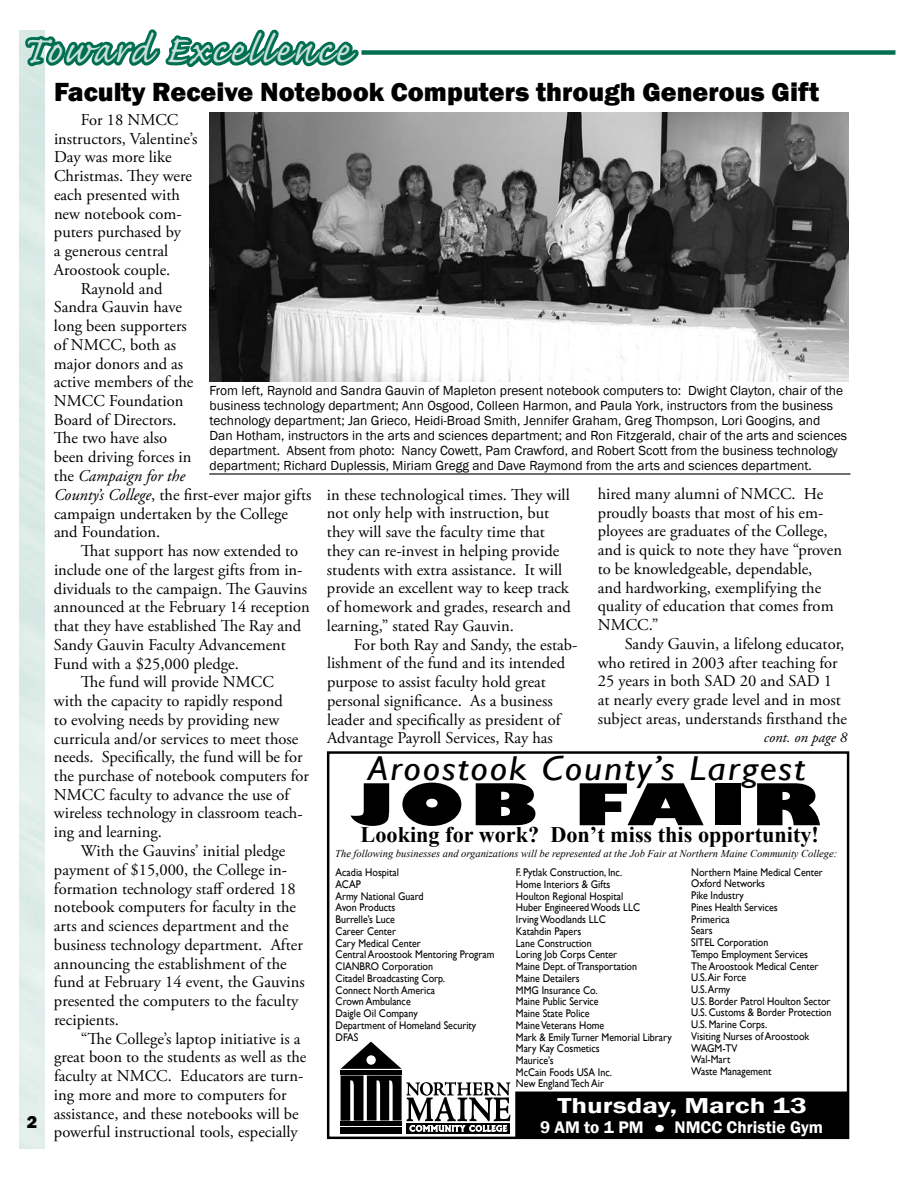
<style>
.page{position:relative;width:918px;height:1188px;background:#fff}
.page>*{position:absolute;margin:0;border:0;box-sizing:border-box;transform-origin:0 0}
.t1{font:800 56.25px "Gill Sans";letter-spacing:.07em;color:#000;scale:1.37 1}
.t2{font:49.5px "Caflisch Script Pro";letter-spacing:.05em;color:#cce2dc}
.t3{font:italic 34.65px "Gill Sans";letter-spacing:.05em;color:#000;scale:1.12 1}
.t4{font:800 27px "Franklin Gothic";color:#000}
.t5{font:700 22.2px "Times New Roman";color:#000}
.t6{font:600 22.2px "Franklin Gothic";color:#fff;scale:1.3 1}
.t7{font:800 18px "Franklin Gothic";color:#000}
.t8{font:600 17.25px "Franklin Gothic";color:#fff}
.t9{font:16.5px/18.8px "Adobe Garamond Pro";color:#000}
.t10{font:italic 16.5px "Adobe Garamond Pro";color:#000}
.t11{font:italic 15px "Adobe Garamond Pro";color:#000}
.t12{font:13.5px/15px "Franklin Gothic";color:#000}
.t13{font:11.1px/11.7px "Gill Sans";color:#000;scale:.9 1}
.t14{font:italic 10.5px "Times New Roman";color:#000}
.s1{font-style:normal}
.s2{font-style:italic}
</style>
<div class="page">
<div style="left:361px;top:50px;width:534px;height:5px;background:#006f51"></div>
<svg style="left:23px;top:29px;width:336px;height:43px"></svg>
<img style="left:210px;top:113px;width:638px;height:268px">
<hr style="left:209px;top:473px;width:641px;height:2px;background:#000">
<div style="left:406px;top:1123px;width:104px;height:11px;background:#000"></div>
<svg style="left:341px;top:1042px;width:61px;height:27px"></svg>
<div style="left:341px;top:1127px;width:61px;height:7px;background:#000"></div>
<hr style="left:341px;top:1070px;width:61px;height:4px;background:#000">
<svg style="left:366px;top:1055px;width:10px;height:10px"></svg>
<svg style="left:341px;top:1076px;width:169px;height:56px"></svg>
<div style="left:327px;top:751px;width:522px;height:388px;border:2px solid #000"></div>
<div style="left:516px;top:1092px;width:332px;height:45px;background:#000"></div>
<div style="left:515px;top:1092px;width:333px;height:46px;border:1px solid #000"></div>
<h2 class="t2" style="left:21px;top:25px;width:330px">Toward Excellence</h2>
<p class="t7" style="left:27px;top:1110px;width:12px">2</p>
<h3 class="t4" style="left:54px;top:74px;width:767px">Faculty Receive Notebook Computers through Generous Gift</h3>
<p class="t9" style="left:81px;top:111px;width:99px">For 18 NMCC</p>
<p class="t9" style="left:54px;top:130px;width:145px">instructors, Valentine’s</p>
<p class="t9" style="left:54px;top:148px;width:119px">Day was more like</p>
<p class="t9" style="left:54px;top:167px;width:139px">Christmas. They were</p>
<p class="t9" style="left:54px;top:186px;width:127px">each presented with</p>
<p class="t9" style="left:54px;top:205px;width:129px">new notebook com-</p>
<p class="t9" style="left:54px;top:223px;width:129px">puters purchased by</p>
<p class="t9" style="left:54px;top:242px;width:116px">a generous central</p>
<p class="t9" style="left:54px;top:261px;width:118px">Aroostook couple.</p>
<p class="t9" style="left:81px;top:280px;width:83px">Raynold and</p>
<p class="t9" style="left:54px;top:298px;width:130px">Sandra Gauvin have</p>
<p class="t9" style="left:54px;top:317px;width:134px">long been supporters</p>
<p class="t9" style="left:54px;top:336px;width:124px">of NMCC, both as</p>
<p class="t9" style="left:54px;top:354px;width:131px">major donors and as</p>
<p class="t9" style="left:54px;top:373px;width:141px">active members of the</p>
<p class="t9" style="left:54px;top:392px;width:131px">NMCC Foundation</p>
<p class="t9" style="left:54px;top:411px;width:124px">Board of Directors.</p>
<p class="t9" style="left:54px;top:429px;width:115px">The two have also</p>
<p class="t9" style="left:54px;top:448px;width:139px">been driving forces in</p>
<p class="t10" style="left:54px;top:466px;width:133px"><span class="s1">the</span> Campaign for the</p>
<p class="t9" style="left:54px;top:486px;width:259px"><span class="s2">County’s College</span>, the first-ever major gifts</p>
<p class="t9" style="left:54px;top:505px;width:236px">campaign undertaken by the College</p>
<p class="t9" style="left:54px;top:523px;width:108px">and Foundation.</p>
<p class="t9" style="left:81px;top:542px;width:219px">That support has now extended to</p>
<p class="t9" style="left:54px;top:561px;width:250px">include one of the largest gifts from in-</p>
<p class="t9" style="left:54px;top:580px;width:255px">dividuals to the campaign. The Gauvins</p>
<p class="t9" style="left:54px;top:598px;width:257px">announced at the February 14 reception</p>
<p class="t9" style="left:54px;top:617px;width:249px">that they have established The Ray and</p>
<p class="t9" style="left:54px;top:636px;width:233px">Sandy Gauvin Faculty Advancement</p>
<p class="t9" style="left:54px;top:655px;width:186px">Fund with a $25,000 pledge.</p>
<p class="t9" style="left:81px;top:673px;width:194px">The fund will provide NMCC</p>
<p class="t9" style="left:54px;top:692px;width:231px">with the capacity to rapidly respond</p>
<p class="t9" style="left:54px;top:711px;width:227px">to evolving needs by providing new</p>
<p class="t9" style="left:54px;top:729px;width:246px">curricula and/or services to meet those</p>
<p class="t9" style="left:54px;top:748px;width:250px">needs. Specifically, the fund will be for</p>
<p class="t9" style="left:54px;top:767px;width:256px">the purchase of notebook computers for</p>
<p class="t9" style="left:54px;top:786px;width:237px">NMCC faculty to advance the use of</p>
<p class="t9" style="left:54px;top:804px;width:250px">wireless technology in classroom teach-</p>
<p class="t9" style="left:54px;top:823px;width:110px">ing and learning.</p>
<p class="t9" style="left:81px;top:842px;width:206px">With the Gauvins’ initial pledge</p>
<p class="t9" style="left:54px;top:861px;width:235px">payment of $15,000, the College in-</p>
<p class="t9" style="left:54px;top:880px;width:243px">formation technology staff ordered 18</p>
<p class="t9" style="left:54px;top:898px;width:244px">notebook computers for faculty in the</p>
<p class="t9" style="left:54px;top:917px;width:236px">arts and sciences department and the</p>
<p class="t9" style="left:54px;top:936px;width:250px">business technology department. After</p>
<p class="t9" style="left:54px;top:955px;width:234px">announcing the establishment of the</p>
<p class="t9" style="left:54px;top:973px;width:252px">fund at February 14 event, the Gauvins</p>
<p class="t9" style="left:54px;top:992px;width:246px">presented the computers to the faculty</p>
<p class="t9" style="left:54px;top:1011px;width:67px">recipients.</p>
<p class="t9" style="left:81px;top:1030px;width:221px">“The College’s laptop initiative is a</p>
<p class="t9" style="left:54px;top:1048px;width:254px">great boon to the students as well as the</p>
<p class="t9" style="left:54px;top:1067px;width:251px">faculty at NMCC. Educators are turn-</p>
<p class="t9" style="left:54px;top:1086px;width:234px">ing more and more to computers for</p>
<p class="t9" style="left:54px;top:1105px;width:246px">assistance, and these notebooks will be</p>
<p class="t9" style="left:54px;top:1123px;width:245px">powerful instructional tools, especially</p>
<p class="t12" style="left:210px;top:384px;width:639px">From left, Raynold and Sandra Gauvin of Mapleton present notebook computers to: Dwight Clayton, chair of the business technology department; Ann Osgood, Colleen Harmon, and Paula York, instructors from the business technology department; Jan Grieco, Heidi-Broad Smith, Jennifer Graham, Greg Thompson, Lori Googins, and Dan Hotham, instructors in the arts and sciences department; and Ron Fitzgerald, chair of the arts and sciences department. Absent from photo: Nancy Cowett, Pam Crawford, and Robert Scott from the business technology department; Richard Duplessis, Miriam Gregg and Dave Raymond from the arts and sciences department.</p>
<p class="t9" style="left:598px;top:485px;width:246px">hired many alumni of NMCC. He proudly boasts that most of his em&shy;ployees are graduates of the College, and is quick to note they have “proven to be knowledgeable, dependable,<br>and hardworking, exemplifying the quality of education that comes from<br>NMCC.”</p>
<p class="t9" style="left:598px;top:635px;width:251px;text-indent:27px">Sandy Gauvin, a lifelong educator, who retired in 2003 after teaching for 25 years in both SAD 20 and SAD 1 at nearly every grade level and in most subject areas, understands firsthand the</p>
<p class="t9" style="left:327px;top:486px;width:246px">in these technological times. They will not only help with instruction, but they will save the faculty time that they can re-invest in helping provide students with extra assistance. It will provide an excellent way to keep track of homework and grades, research and learning,” stated Ray Gauvin.</p>
<p class="t9" style="left:327px;top:635px;width:252px;text-indent:27px">For both Ray and Sandy, the estab&shy;lishment of the fund and its intended purpose to assist faculty hold great personal significance. As a business leader and specifically as president of Advantage Payroll Services, Ray has</p>
<p class="t11" style="left:764px;top:728px;width:85px">cont. on page 8</p>
<h1 class="t1" style="left:350px;top:769px;width:345px">JOB FAIR</h1>
<h3 class="t3" style="left:368px;top:748px;width:392px">Aroostook County’s Largest</h3>
<h3 class="t5" style="left:361px;top:820px;width:460px">Looking for work? Don’t miss this opportunity!</h3>
<p class="t14" style="left:335px;top:847px;width:504px">The following businesses and organizations will be represented at the Job Fair at Northern Maine Community College:</p>
<p class="t13" style="left:336px;top:867px;width:178px">Acadia Hospital<br>ACAP<br>Army National Guard<br>Avon Products<br>Burrelle’s Luce<br>Career Center<br>Cary Medical Center<br>Central Aroostook Mentoring Program<br>CIANBRO Corporation<br>Citadel Broadcasting Corp.<br>Connect North America<br>Crown Ambulance<br>Daigle Oil Company<br>Department of Homeland Security<br>DFAS</p>
<p class="t13" style="left:691px;top:866px;width:157px">Northern Maine Medical Center<br>Oxford Networks<br>Pike Industry<br>Pines Health Services<br>Primerica<br>Sears<br>SITEL Corporation<br>Tempo Employment Services<br>The Aroostook Medical Center<br>U.S. Air Force<br>U.S. Army<br>U.S. Border Patrol Houlton Sector<br>U.S. Customs &amp; Border Protection<br>U.S. Marine Corps.<br>Visiting Nurses of Aroostook<br>WAGM-TV<br>Wal-Mart<br>Waste Management</p>
<p class="t13" style="left:516px;top:867px;width:175px">F. Pytlak Construction, Inc.<br>Home Interiors &amp; Gifts<br>Houlton Regional Hospital<br>Huber Engineered Woods LLC<br>Irving Woodlands LLC<br>Katahdin Papers<br>Lane Construction<br>Loring Job Corps Center<br>Maine Dept. of Transportation<br>Maine Detailers<br>MMG Insurance Co.<br>Maine Public Service<br>Maine State Police<br>Maine Veterans Home<br>Mark &amp; Emily Turner Memorial Library<br>Mary Kay Cosmetics<br>Maurice’s<br>McCain Foods USA Inc.<br>New England Tech Air</p>
<h3 class="t6" style="left:557px;top:1092px;width:194px">Thursday, March 13</h3>
<p class="t8" style="left:540px;top:1116px;width:284px">9 AM to 1 PM ● NMCC Christie Gym</p>
</div>
